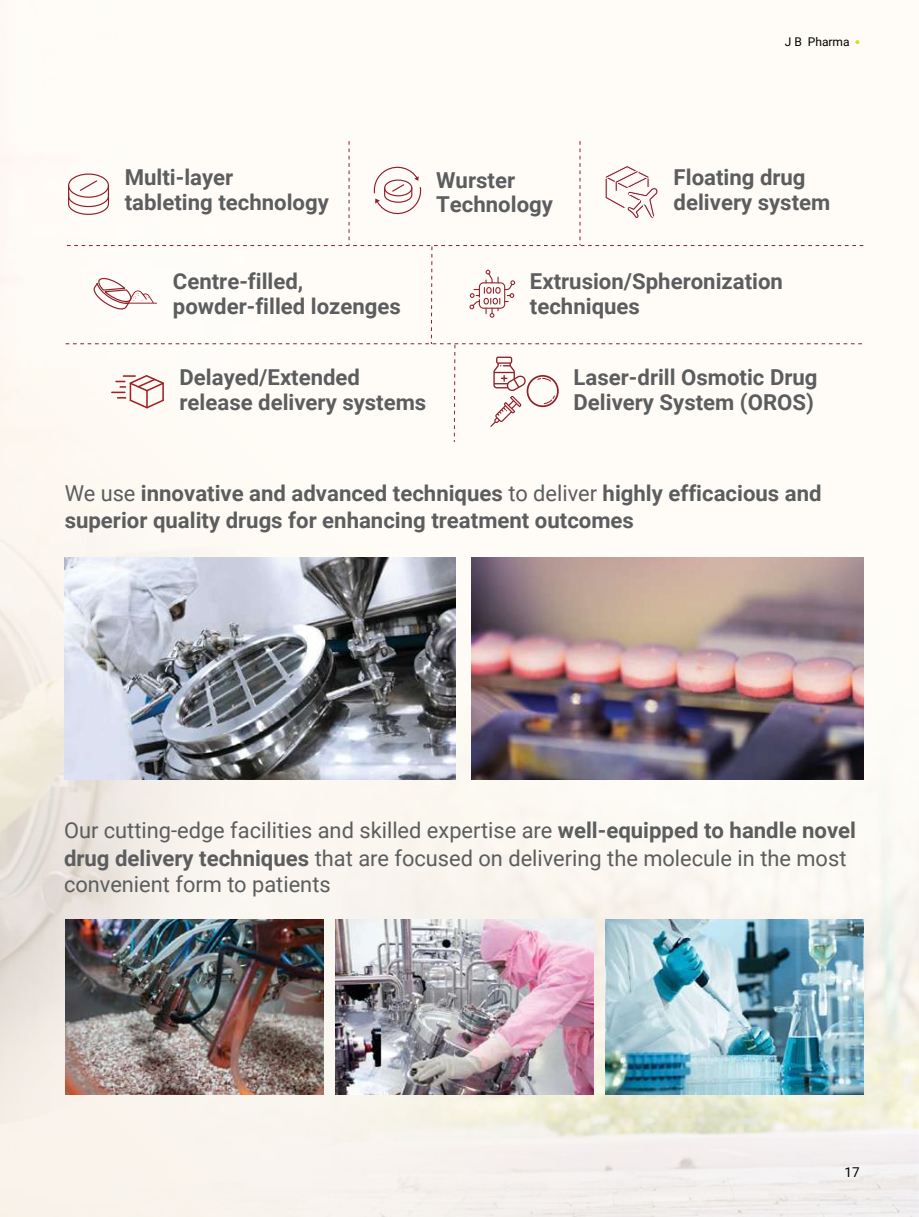
<style>
.page{position:relative;width:919px;height:1217px;background:#fff}
.page>*{position:absolute;margin:0;border:0;box-sizing:border-box;transform-origin:0 0}
.t1{font:700 21.9px/24.8px "Roboto";color:#5b5d5e}
.t2{font:21.9px/27px "Roboto";color:#5b5d5e}
.t3{font:13.5px "Roboto";color:#000}
.t4{font:12px "Roboto";color:#000}
.s1{font-weight:400}
.s2{font-weight:700}
</style>
<div class="page">
<img style="left:0;top:0;width:918px;height:1216px">
<img style="left:66px;top:919px;width:257px;height:175px">
<img style="left:336px;top:919px;width:257px;height:175px">
<img style="left:605px;top:919px;width:258px;height:175px">
<img style="left:64px;top:557px;width:392px;height:222px">
<img style="left:471px;top:557px;width:392px;height:222px">
<svg style="left:66px;top:141px;width:798px;height:302px"></svg>
<svg style="left:855px;top:40px;width:4px;height:4px"></svg>
<p class="t1" style="left:125px;top:164px;width:206px">Multi-layer<br>tableting technology</p>
<p class="t1" style="left:436px;top:166px;width:118px">Wurster<br>Technology</p>
<p class="t4" style="left:784px;top:33px;width:66px">J B Pharma</p>
<p class="t1" style="left:673px;top:164px;width:158px">Floating drug delivery system</p>
<p class="t1" style="left:173px;top:268px;width:229px">Centre-filled, powder-filled lozenges</p>
<p class="t1" style="left:530px;top:268px;width:254px">Extrusion/Spheronization techniques</p>
<p class="t1" style="left:179px;top:364px;width:248px">Delayed/Extended release delivery systems</p>
<p class="t1" style="left:573px;top:364px;width:245px">Laser-drill Osmotic Drug<br>Delivery System (OROS)</p>
<p class="t1" style="left:65px;top:478px;width:758px;line-height:27.8px"><span class="s1">We use</span> innovative and advanced techniques <span class="s1">to deliver</span> highly efficacious and superior quality drugs for enhancing treatment outcomes</p>
<p class="t2" style="left:64px;top:815px;width:793px">Our cutting-edge facilities and skilled expertise are <span class="s2">well-equipped to handle novel drug delivery techniques</span> that are focused on delivering the molecule in the most convenient form to patients</p>
<p class="t3" style="left:844px;top:1162px;width:17px">17</p>
</div>
